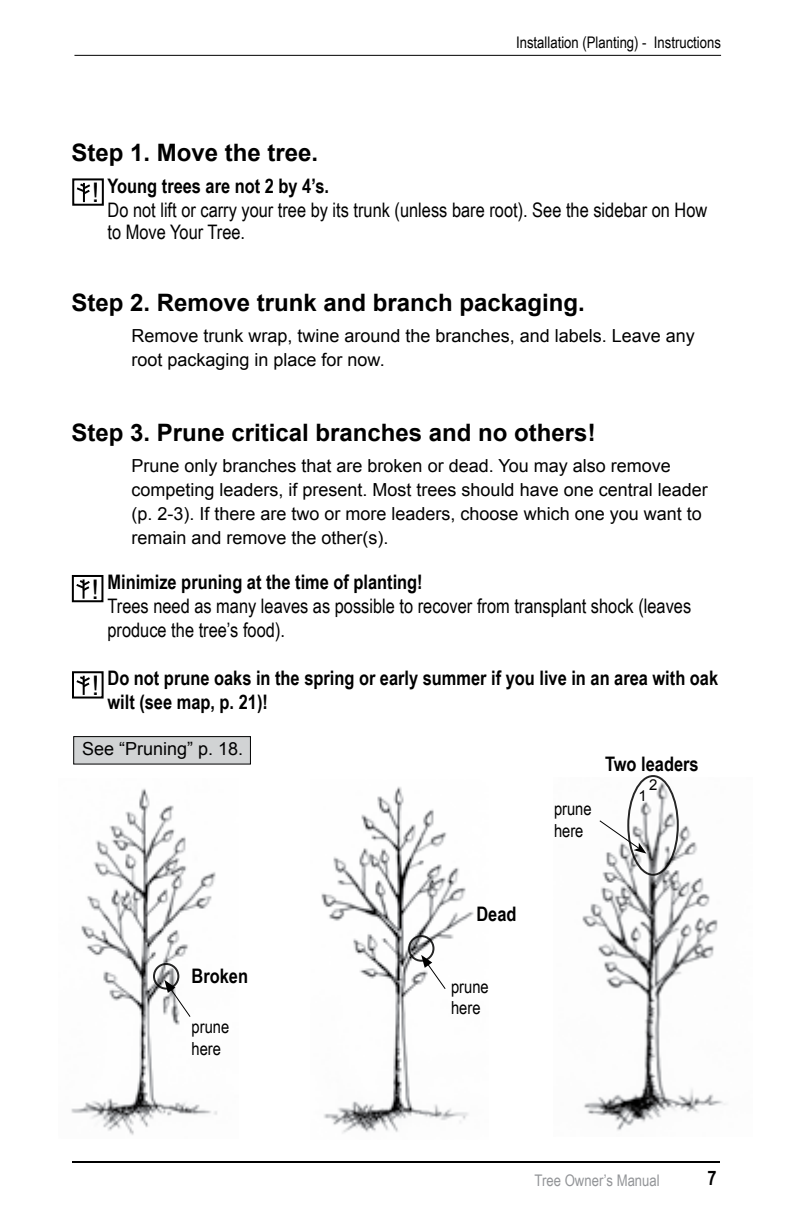
<style>
.page{position:relative;width:792px;height:1224px;background:#fff}
.page>*{position:absolute;margin:0;border:0;box-sizing:border-box;transform-origin:0 0}
.toc1{font:27px "Arial";color:#000}
._2_heading{font:700 24px "Arial";color:#000}
.text_body_TIP{font:20px/24px "Arial Narrow";color:#000}
.text_body_TIP-2{font:700 20px/24px "Arial Narrow";color:#000}
.illustration_heading{font:700 20px "Arial Narrow";color:#000}
.text_body_indented_p{font:18px/24px "Arial";color:#000}
.illustration_text_9p{font:18px/21.6px "Arial Narrow";color:#000}
.illustration_text_9p-2{font:18px "Arial";color:#000}
.tom_heading1_more_he{font:16px "Arial Narrow";color:#000}
.t1{font:16px "Arial Narrow";color:#939598}
.toc1-2{font:15px "Arial";color:#000}
.s1{font-weight:700}
</style>
<div class="page">
<hr style="left:72px;top:1161px;width:648px;height:2px;background:#000">
<div style="left:74px;top:737px;width:176px;height:27px;background:#d1d3d4"></div>
<div style="left:73px;top:736px;width:178px;height:28px;border:1px solid #000"></div>
<hr style="left:74px;top:55px;width:647px;height:1px;background:#000">
<img style="left:582px;top:777px;width:144px;height:354px">
<div style="left:627px;top:775px;width:52px;height:101px;border:2px solid #000;border-radius:50%"></div>
<svg style="left:598px;top:819px;width:48px;height:35px"></svg>
<img style="left:321px;top:786px;width:153px;height:348px">
<svg style="left:421px;top:955px;width:26px;height:35px"></svg>
<div style="left:408px;top:935px;width:26px;height:27px;border:2px solid #000;border-radius:50%"></div>
<img style="left:71px;top:788px;width:146px;height:347px">
<div style="left:153px;top:963px;width:26px;height:27px;border:2px solid #000;border-radius:50%"></div>
<svg style="left:164px;top:980px;width:27px;height:38px"></svg>
<div style="left:72px;top:671px;width:32px;height:28px;border:2px solid #000"></div>
<svg style="left:74px;top:675px;width:16px;height:20px"></svg>
<div style="left:72px;top:575px;width:31px;height:27px;border:2px solid #000"></div>
<hr style="left:83px;top:579px;width:2px;height:20px;background:#000">
<svg style="left:74px;top:578px;width:16px;height:15px"></svg>
<div style="left:72px;top:178px;width:32px;height:28px;border:2px solid #000"></div>
<svg style="left:74px;top:182px;width:16px;height:20px"></svg>
<p class="tom_heading1_more_he" style="left:516px;top:30px;width:206px">Installation (Planting) - Instructions</p>
<p class="_2_heading" style="left:72px;top:137px;width:248px">Step 1. Move the tree.</p>
<p class="text_body_TIP" style="left:107px;top:173px;width:601px"><span class="s1">Young trees are not 2 by 4’s.<br></span>Do not lift or carry your tree by its trunk (unless bare root). See the sidebar on How</p>
<p class="text_body_TIP" style="left:108px;top:219px;width:139px">to Move Your Tree.</p>
<p class="toc1" style="left:92px;top:175px;width:9px">!</p>
<p class="_2_heading" style="left:72px;top:287px;width:515px">Step 2. Remove trunk and branch packaging.</p>
<p class="text_body_indented_p" style="left:131px;top:324px;width:565px">Remove trunk wrap, twine around the branches, and labels. Leave any root packaging in place for now.</p>
<p class="_2_heading" style="left:72px;top:416px;width:526px">Step 3. Prune critical branches and no others!</p>
<p class="text_body_indented_p" style="left:131px;top:454px;width:578px">Prune only branches that are broken or dead. You may also remove competing leaders, if present. Most trees should have one central leader (p. 2-3). If there are two or more leaders, choose which one you want to remain and remove the other(s).</p>
<p class="text_body_TIP" style="left:107px;top:570px;width:585px"><span class="s1">Minimize pruning at the time of planting!<br></span>Trees need as many leaves as possible to recover from transplant shock (leaves produce the tree’s food).</p>
<p class="text_body_TIP-2" style="left:108px;top:665px;width:612px">Do not prune oaks in the spring or early summer if you live in an area with oak wilt (see map, p. 21)!</p>
<p class="toc1" style="left:92px;top:572px;width:9px">!</p>
<p class="toc1" style="left:92px;top:668px;width:9px">!</p>
<p class="illustration_text_9p-2" style="left:82px;top:737px;width:163px">See “Pruning” p. 18.</p>
<p class="illustration_heading" style="left:192px;top:960px;width:58px">Broken</p>
<p class="illustration_text_9p" style="left:192px;top:1015px;width:39px">prune here</p>
<p class="illustration_heading" style="left:476px;top:899px;width:42px">Dead</p>
<p class="illustration_text_9p" style="left:451px;top:975px;width:39px">prune</p>
<p class="illustration_text_9p" style="left:451px;top:996px;width:31px">here</p>
<p class="illustration_text_9p" style="left:554px;top:797px;width:39px">prune</p>
<p class="illustration_text_9p" style="left:554px;top:819px;width:31px">here</p>
<p class="illustration_heading" style="left:605px;top:748px;width:95px">Two leaders</p>
<p class="toc1-2" style="left:649px;top:775px;width:10px">2</p>
<p class="toc1-2" style="left:638px;top:786px;width:10px">1</p>
<p class="t1" style="left:535px;top:1168px;width:127px">Tree Owner’s Manual</p>
<p class="text_body_TIP-2" style="left:708px;top:1165px;width:11px">7</p>
</div>
